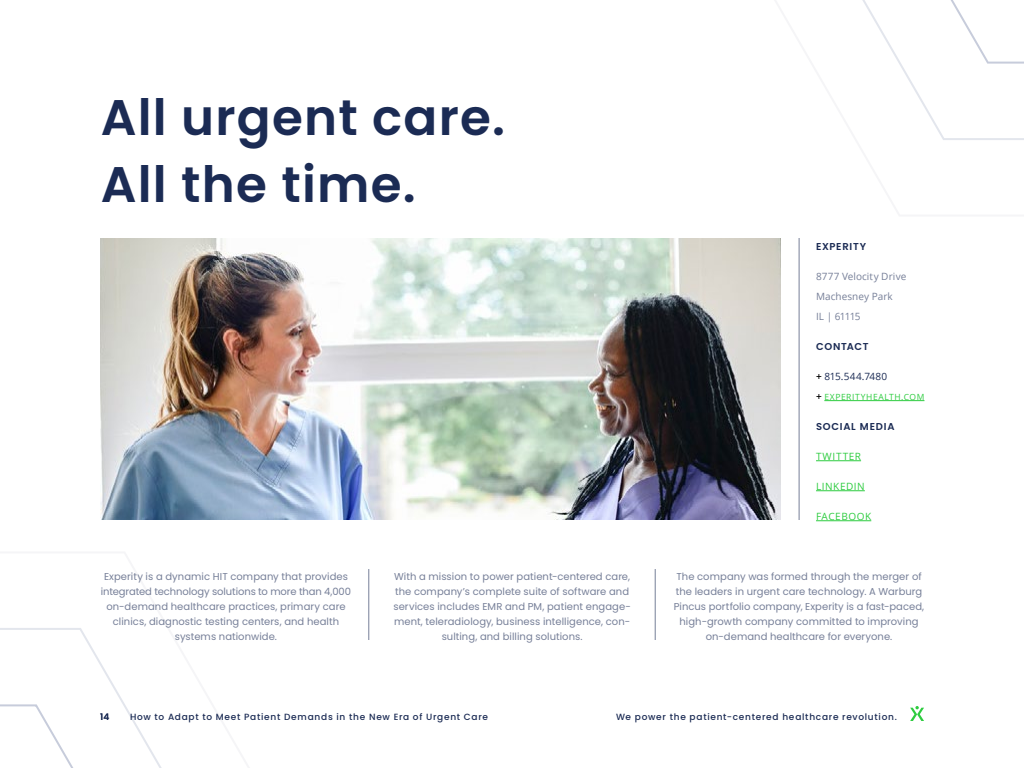
<style>
.page{position:relative;width:1024px;height:768px;background:#fff}
.page>*{position:absolute;margin:0;border:0;box-sizing:border-box;transform-origin:0 0}
.t1{font:600 50px/67px "Poppins";letter-spacing:.025em;color:#1b2b54}
.t2{font:10px/15px "Poppins";letter-spacing:.005em;color:#767f98;text-align:center}
.t3{font:10px/20px "Open Sans";letter-spacing:.005em;color:#767f98}
.t4{font:600 10px "Poppins";letter-spacing:.07em;color:#1b2b54}
.t5{font:10px "Open Sans";letter-spacing:.06em;color:#2ecc40}
.t6{font:10px "Open Sans";letter-spacing:.02em;color:#1b2b54}
.t7{font:500 9px "Poppins";letter-spacing:.08em;color:#1b2b54}
.t8{font:8.5px "Open Sans";letter-spacing:.075em;color:#2ecc40}
.s1{font-weight:600;color:#000}
.s2{font-weight:600;font-size:10px;color:#000}
</style>
<div class="page">
<svg style="left:0;top:628px;width:162px;height:140px"></svg>
<svg style="left:862px;top:0;width:162px;height:140px"></svg>
<svg style="left:910px;top:706px;width:14px;height:15px"></svg>
<img style="left:100px;top:238px;width:681px;height:282px">
<hr style="left:799px;top:238px;width:1px;height:282px;background:#767f98">
<hr style="left:655px;top:569px;width:1px;height:71px;background:#767f98">
<hr style="left:369px;top:569px;width:1px;height:71px;background:#767f98">
<hr style="left:824px;top:400px;width:100px;height:1px;background:#2ecc40">
<hr style="left:816px;top:461px;width:45px;height:1px;background:#2ecc40">
<hr style="left:816px;top:491px;width:49px;height:1px;background:#2ecc40">
<hr style="left:816px;top:521px;width:55px;height:1px;background:#2ecc40">
<h1 class="t1" style="left:101px;top:84px;width:406px">All urgent care.<br>All the time.</h1>
<p class="t4" style="left:816px;top:241px;width:52px">EXPERITY</p>
<p class="t3" style="left:816px;top:266px;width:92px">8777 Velocity Drive<br>Machesney Park<br>IL | 61115</p>
<p class="t4" style="left:816px;top:341px;width:54px">CONTACT</p>
<p class="t6" style="left:816px;top:370px;width:73px"><span class="s1">+</span> 815.544.7480</p>
<p class="t8" style="left:816px;top:391px;width:110px"><span class="s2">+</span> EXPERITYHEALTH.COM</p>
<p class="t4" style="left:816px;top:421px;width:80px">SOCIAL MEDIA</p>
<p class="t5" style="left:816px;top:450px;width:47px">TWITTER</p>
<p class="t5" style="left:816px;top:480px;width:50px">LINKEDIN</p>
<p class="t5" style="left:816px;top:510px;width:57px">FACEBOOK</p>
<p class="t2" style="left:101px;top:569px;width:252px">Experity is a dynamic HIT company that provides integrated technology solutions to more than 4,000 on-demand healthcare practices, primary care clinics, diagnostic testing centers, and health systems nationwide.</p>
<p class="t2" style="left:393px;top:569px;width:239px">With a mission to power patient-centered care, the company’s complete suite of software and services includes EMR and PM, patient engage&shy;ment, teleradiology, business intelligence, con&shy;sulting, and billing solutions.</p>
<p class="t2" style="left:674px;top:569px;width:252px">The company was formed through the merger of the leaders in urgent care technology. A Warburg Pincus portfolio company, Experity is a fast-paced, high-growth company committed to improving on-demand healthcare for everyone.</p>
<p class="t7" style="left:100px;top:712px;width:11px">14</p>
<p class="t7" style="left:130px;top:712px;width:360px">How to Adapt to Meet Patient Demands in the New Era of Urgent Care</p>
<p class="t7" style="left:616px;top:712px;width:282px">We power the patient-centered healthcare revolution.</p>
</div>
